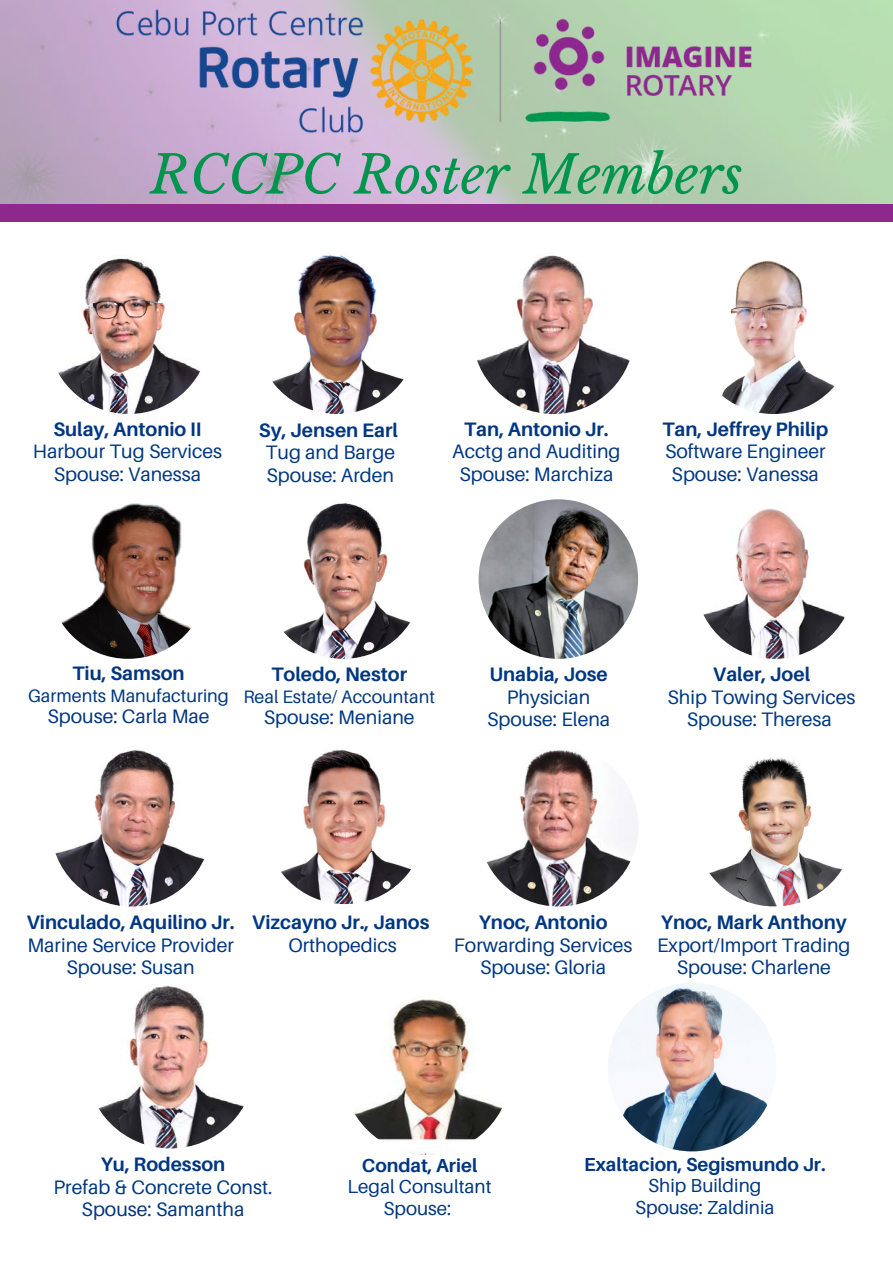
<style>
.page{position:relative;width:893px;height:1264px;background:#fff}
.page>*{position:absolute;margin:0;border:0;box-sizing:border-box;transform-origin:0 0}
.t1{font:italic 52.5px "Libre Baskerville";color:#00954c}
.t2{font:19.5px/22.5px "Aileron";color:#003780;text-align:center}
.t3{font:700 19.5px "Aileron";color:#003780}
.t4{font:18.75px/21.8px "Aileron";color:#003780;text-align:center}
.t5{font:700 18.75px "Aileron";color:#003780}
.t6{font:18px "Aileron";color:#003780}
</style>
<div class="page">
<img style="left:48px;top:252px;width:162px;height:162px;border-radius:50%">
<img style="left:472px;top:252px;width:162px;height:162px;border-radius:50%">
<img style="left:692px;top:252px;width:162px;height:162px;border-radius:50%">
<img style="left:48px;top:499px;width:160px;height:160px;border-radius:50%">
<img style="left:263px;top:499px;width:160px;height:160px;border-radius:50%">
<img style="left:478px;top:499px;width:160px;height:160px;border-radius:50%">
<img style="left:695px;top:499px;width:159px;height:160px;border-radius:50%">
<img style="left:51px;top:746px;width:160px;height:160px;border-radius:50%">
<img style="left:478px;top:746px;width:160px;height:160px;border-radius:50%">
<img style="left:694px;top:746px;width:160px;height:160px;border-radius:50%">
<img style="left:256px;top:252px;width:162px;height:162px;border-radius:50%">
<img style="left:265px;top:744px;width:160px;height:160px;border-radius:50%">
<img style="left:86px;top:979px;width:169px;height:169px;border-radius:50%">
<img style="left:0;top:0;width:892px;height:205px">
<img style="left:72px;top:0;width:820px;height:141px">
<div style="left:0;top:205px;width:892px;height:16px;background:#8e288e"></div>
<img style="left:607px;top:982px;width:169px;height:169px;border-radius:50%">
<img style="left:342px;top:986px;width:169px;height:168px;border-radius:50%">
<h1 class="t1" style="left:150px;top:143px;width:594px">RCCPC Roster Members</h1>
<p class="t3" style="left:53px;top:416px;width:150px">Sulay, Antonio II</p>
<p class="t2" style="left:33px;top:439px;width:191px">Harbour Tug Services<br>Spouse: Vanessa</p>
<p class="t3" style="left:259px;top:417px;width:140px">Sy, Jensen Earl</p>
<p class="t2" style="left:265px;top:440px;width:131px;text-align:left">Tug and Barge<br>Spouse: Arden</p>
<p class="t3" style="left:464px;top:416px;width:146px">Tan, Antonio Jr.</p>
<p class="t2" style="left:452px;top:439px;width:170px">Acctg and Auditing<br>Spouse: Marchiza</p>
<p class="t3" style="left:662px;top:416px;width:167px">Tan, Jeffrey Philip</p>
<p class="t2" style="left:665px;top:439px;width:162px">Software Engineer<br>Spouse: Vanessa</p>
<p class="t3" style="left:72px;top:661px;width:114px">Tiu, Samson</p>
<p class="t6" style="left:28px;top:684px;width:202px">Garments Manufacturing</p>
<p class="t2" style="left:47px;top:704px;width:164px">Spouse: Carla Mae</p>
<p class="t3" style="left:271px;top:662px;width:137px">Toledo, Nestor</p>
<p class="t6" style="left:243px;top:685px;width:193px">Real Estate/ Accountant</p>
<p class="t2" style="left:264px;top:705px;width:152px">Spouse: Meniane</p>
<p class="t3" style="left:489px;top:662px;width:120px">Unabia, Jose</p>
<p class="t2" style="left:487px;top:685px;width:125px">Physician<br>Spouse: Elena</p>
<p class="t3" style="left:712px;top:662px;width:99px">Valer, Joel</p>
<p class="t2" style="left:667px;top:685px;width:189px">Ship Towing Services<br>Spouse: Theresa</p>
<p class="t3" style="left:27px;top:910px;width:209px">Vinculado, Aquilino Jr.</p>
<p class="t2" style="left:27px;top:933px;width:208px">Marine Service Provider<br>Spouse: Susan</p>
<p class="t3" style="left:252px;top:910px;width:179px">Vizcayno Jr., Janos</p>
<p class="t2" style="left:288px;top:933px;width:110px">Orthopedics</p>
<p class="t3" style="left:478px;top:910px;width:130px">Ynoc, Antonio</p>
<p class="t2" style="left:454px;top:933px;width:180px">Forwarding Services<br>Spouse: Gloria</p>
<p class="t3" style="left:660px;top:910px;width:187px">Ynoc, Mark Anthony</p>
<p class="t2" style="left:657px;top:933px;width:195px">Export/Import Trading<br>Spouse: Charlene</p>
<p class="t3" style="left:101px;top:1152px;width:126px">Yu, Rodesson</p>
<p class="t2" style="left:54px;top:1175px;width:220px">Prefab &amp; Concrete Const.<br>Spouse: Samantha</p>
<p class="t5" style="left:362px;top:1153px;width:117px">Condat, Ariel</p>
<p class="t4" style="left:347px;top:1175px;width:146px">Legal Consultant<br>Spouse:</p>
<p class="t5" style="left:584px;top:1152px;width:243px">Exaltacion, Segismundo Jr.</p>
<p class="t4" style="left:635px;top:1174px;width:141px;line-height:21.3px">Ship Building<br>Spouse: Zaldinia</p>
</div>
